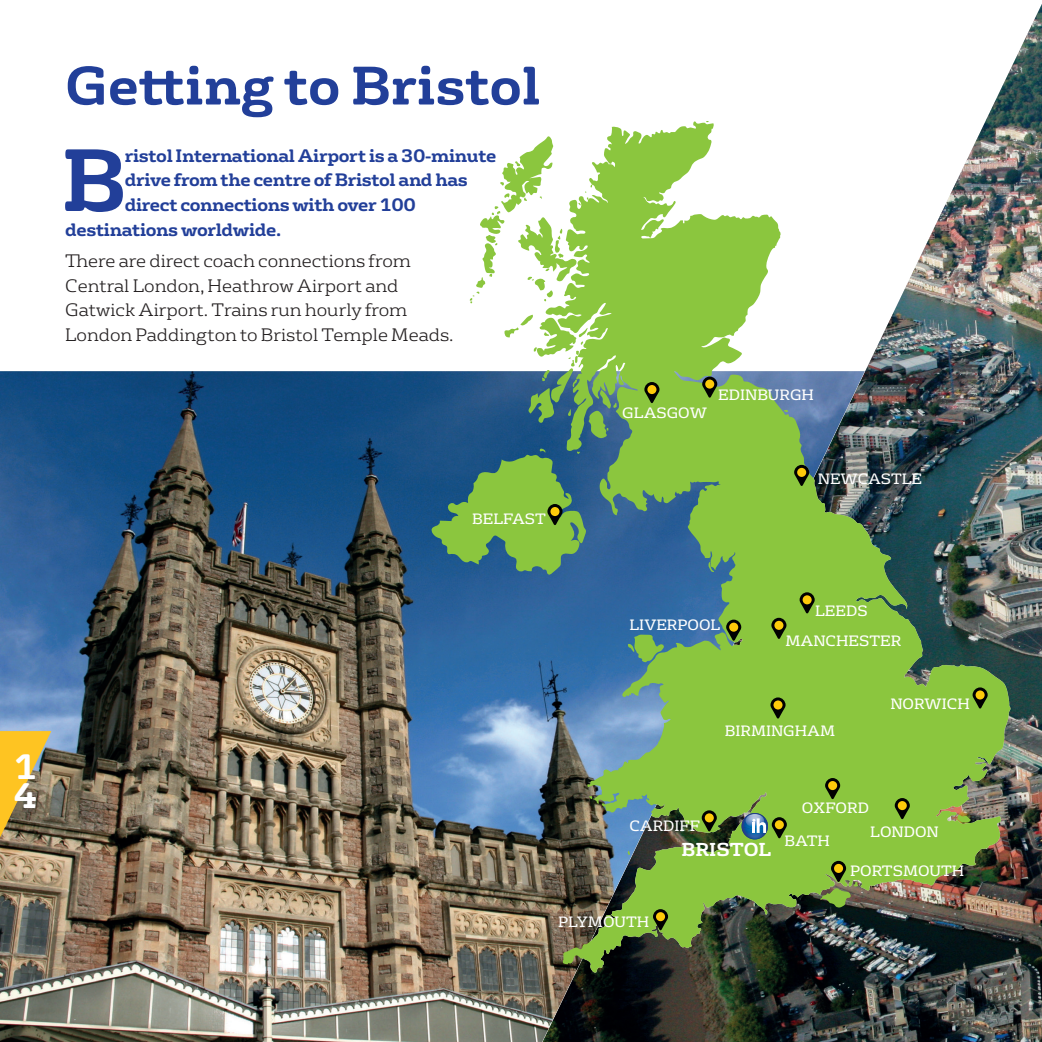
<style>
.page{position:relative;width:1042px;height:1042px;background:#fff}
.page>*{position:absolute;margin:0;border:0;box-sizing:border-box;transform-origin:0 0}
.t1{font:700 85.58px "FS Rufus";color:#223f99}
.t2{font:700 52.5px "FS Rufus";color:#223f99}
.t3{font:700 34.3px/29.4px "FS Rufus";color:#fff}
.t4{font:700 18.2px "FS Rufus";color:#fff}
.t5{font:300 17.5px/24.5px "FS Rufus";color:#231f20}
.t6{font:700 17.5px "FS Rufus";letter-spacing:-.02em;color:#223f99}
.t7{font:14.53px "FS Rufus";color:#fff}
</style>
<div class="page">
<img style="left:865px;top:4px;width:177px;height:1038px">
<img style="left:0;top:371px;width:865px;height:671px">
<img style="left:545px;top:121px;width:465px;height:852px">
<svg style="left:470px;top:136px;width:122px;height:167px"></svg>
<svg style="left:504px;top:315px;width:120px;height:123px"></svg>
<svg style="left:708px;top:561px;width:6px;height:11px"></svg>
<svg style="left:628px;top:634px;width:36px;height:29px"></svg>
<svg style="left:957px;top:815px;width:13px;height:7px"></svg>
<svg style="left:726px;top:619px;width:15px;height:22px"></svg>
<div style="left:729px;top:622px;width:9px;height:10px;background:#feca0a;border-radius:50%"></div>
<svg style="left:771px;top:618px;width:15px;height:21px"></svg>
<div style="left:774px;top:621px;width:9px;height:9px;background:#feca0a;border-radius:50%"></div>
<svg style="left:770px;top:697px;width:15px;height:22px"></svg>
<div style="left:773px;top:700px;width:9px;height:9px;background:#feca0a;border-radius:50%"></div>
<svg style="left:972px;top:687px;width:15px;height:22px"></svg>
<div style="left:975px;top:690px;width:9px;height:9px;background:#feca0a;border-radius:50%"></div>
<svg style="left:895px;top:798px;width:15px;height:21px"></svg>
<div style="left:898px;top:801px;width:9px;height:9px;background:#feca0a;border-radius:50%"></div>
<svg style="left:702px;top:810px;width:15px;height:22px"></svg>
<div style="left:705px;top:813px;width:9px;height:9px;background:#feca0a;border-radius:50%"></div>
<img style="left:741px;top:813px;width:3px;height:14px">
<img style="left:743px;top:827px;width:24px;height:12px">
<svg style="left:744px;top:813px;width:43px;height:25px"></svg>
<svg style="left:820px;top:861px;width:38px;height:47px;background:#70903d"></svg>
<div style="left:834px;top:864px;width:9px;height:9px;background:#feca0a;border-radius:50%"></div>
<svg style="left:653px;top:909px;width:15px;height:21px"></svg>
<div style="left:656px;top:912px;width:9px;height:9px;background:#feca0a;border-radius:50%"></div>
<svg style="left:799px;top:592px;width:15px;height:22px"></svg>
<div style="left:802px;top:595px;width:9px;height:9px;background:#feca0a;border-radius:50%"></div>
<svg style="left:794px;top:465px;width:15px;height:21px"></svg>
<div style="left:797px;top:468px;width:9px;height:9px;background:#feca0a;border-radius:50%"></div>
<svg style="left:702px;top:376px;width:15px;height:22px"></svg>
<div style="left:705px;top:379px;width:9px;height:10px;background:#feca0a;border-radius:50%"></div>
<svg style="left:644px;top:382px;width:15px;height:21px"></svg>
<div style="left:647px;top:385px;width:9px;height:9px;background:#feca0a;border-radius:50%"></div>
<svg style="left:431px;top:449px;width:155px;height:126px;background:#5a925f"></svg>
<div style="left:550px;top:507px;width:9px;height:9px;background:#feca0a;border-radius:50%"></div>
<svg style="left:825px;top:778px;width:15px;height:21px"></svg>
<div style="left:828px;top:781px;width:9px;height:9px;background:#feca0a;border-radius:50%"></div>
<svg style="left:0;top:731px;width:51px;height:106px;background:#b8973d"></svg>
<h2 class="t2" style="left:65px;top:40px;width:477px">Getting to Bristol</h2>
<h1 class="t1" style="left:61px;top:106px;width:67px">B</h1>
<p class="t6" style="left:125px;top:140px;width:373px">ristol International Airport is a 30-minute</p>
<p class="t6" style="left:125px;top:165px;width:344px">drive from the centre of Bristol and has</p>
<p class="t6" style="left:125px;top:189px;width:293px">direct connections with over 100</p>
<p class="t6" style="left:65px;top:214px;width:218px">destinations worldwide.</p>
<p class="t5" style="left:65px;top:247px;width:390px">There are direct coach connections from Central London, Heathrow Airport and Gatwick Airport. Trains run hourly from London Paddington to Bristol Temple Meads.</p>
<p class="t7" style="left:472px;top:507px;width:75px">BELFAST</p>
<p class="t7" style="left:622px;top:401px;width:86px">GLASGOW</p>
<p class="t7" style="left:718px;top:383px;width:97px">EDINBURGH</p>
<p class="t7" style="left:818px;top:467px;width:106px">NEWCASTLE</p>
<h3 class="t3" style="left:14px;top:749px;width:25px">1<br>4</h3>
<p class="t7" style="left:629px;top:613px;width:92px">LIVERPOOL</p>
<p class="t7" style="left:815px;top:599px;width:54px">LEEDS</p>
<p class="t7" style="left:785px;top:628px;width:117px">MANCHESTER</p>
<p class="t7" style="left:890px;top:692px;width:81px">NORWICH</p>
<p class="t7" style="left:725px;top:719px;width:112px">BIRMINGHAM</p>
<p class="t7" style="left:629px;top:813px;width:72px">CARDIFF</p>
<p class="t4" style="left:681px;top:834px;width:91px">BRISTOL</p>
<p class="t7" style="left:802px;top:796px;width:68px">OXFORD</p>
<p class="t7" style="left:784px;top:829px;width:47px">BATH</p>
<p class="t7" style="left:870px;top:819px;width:70px">LONDON</p>
<p class="t7" style="left:850px;top:859px;width:116px">PORTSMOUTH</p>
<p class="t7" style="left:558px;top:910px;width:93px">PLYMOUTH</p>
</div>
